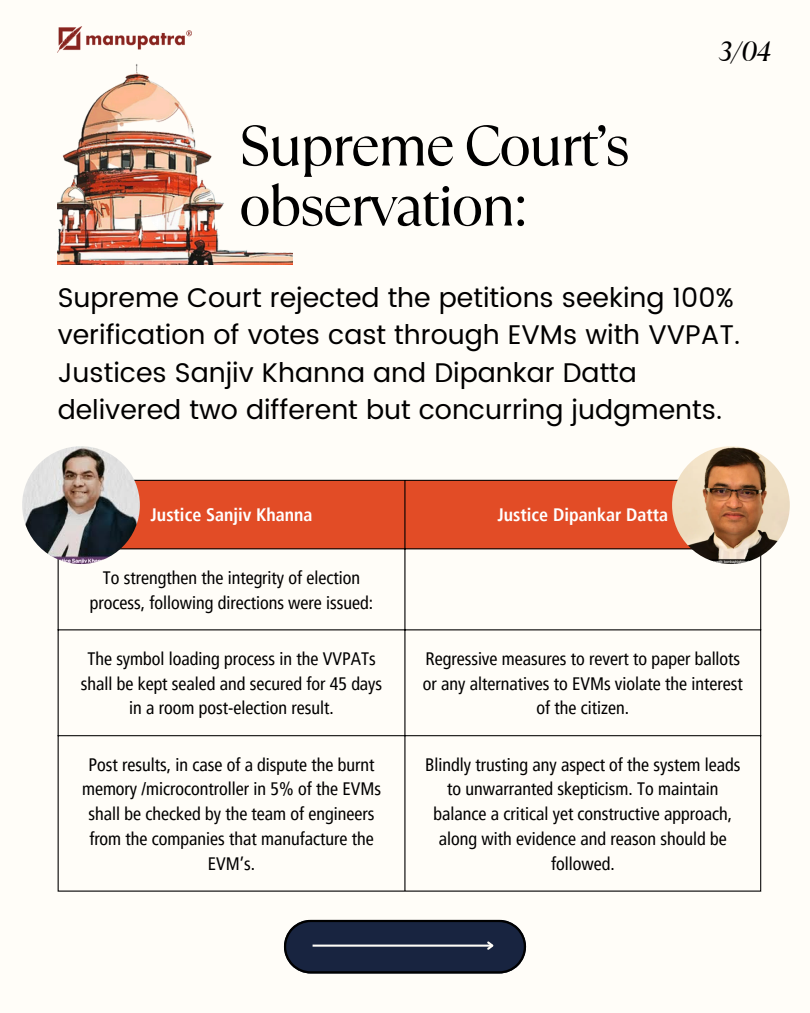
<style>
.page{position:relative;width:810px;height:1013px;background:#fff}
.page>*{position:absolute;margin:0;border:0;box-sizing:border-box;transform-origin:0 0}
.t1{font:56.9px/60px "TT Ramillas";letter-spacing:-.045em;color:#000}
.t2{font:italic 28px "TT Ramillas";color:#000}
.t3{font:27px/37.5px "Poppins";color:#000}
.t4{font:condensed 18px/24.8px "Frutiger LT Pro";color:#000;text-align:center}
.t5{font:700 condensed 18px "Frutiger LT Pro";color:#fff}
</style>
<div class="page">
<div style="left:0;top:0;width:810px;height:1012px;background:#fffdf8"></div>
<svg style="left:284px;top:919px;width:242px;height:54px"></svg>
<img style="left:58px;top:64px;width:234px;height:200px">
<div style="left:122px;top:481px;width:568px;height:67px;background:#e24c26"></div>
<hr style="left:58px;top:480px;width:1px;height:410px;background:#000">
<hr style="left:405px;top:480px;width:1px;height:410px;background:#000">
<hr style="left:760px;top:480px;width:1px;height:410px;background:#000">
<hr style="left:58px;top:480px;width:703px;height:1px;background:#000">
<hr style="left:58px;top:548px;width:703px;height:1px;background:#000">
<hr style="left:58px;top:629px;width:703px;height:1px;background:#000">
<hr style="left:58px;top:735px;width:703px;height:1px;background:#000">
<hr style="left:58px;top:890px;width:703px;height:1px;background:#000">
<img style="left:672px;top:446px;width:118px;height:118px;border-radius:50%">
<img style="left:22px;top:446px;width:118px;height:118px;border-radius:50%">
<img style="left:58px;top:27px;width:133px;height:25px">
<p class="t1" style="left:239px;top:116px;width:393px">Supreme Court’s observation:</p>
<p class="t2" style="left:719px;top:32px;width:54px">3/04</p>
<p class="t3" style="left:58px;top:279px;width:684px">Supreme Court rejected the petitions seeking 100% verification of votes cast through EVMs with VVPAT.<br>Justices Sanjiv Khanna and Dipankar Datta delivered two different but concurring judgments.</p>
<p class="t5" style="left:151px;top:504px;width:163px">Justice Sanjiv Khanna</p>
<p class="t5" style="left:498px;top:504px;width:172px">Justice Dipankar Datta</p>
<p class="t4" style="left:90px;top:565px;width:285px">To strengthen the integrity of election process, following directions were issued:</p>
<p class="t4" style="left:81px;top:646px;width:303px">The symbol loading process in the VVPATs shall be kept sealed and secured for 45 days in a room post-election result.</p>
<p class="t4" style="left:423px;top:646px;width:321px">Regressive measures to revert to paper ballots or any alternatives to EVMs violate the interest of the citizen.</p>
<p class="t4" style="left:82px;top:751px;width:301px">Post results, in case of a dispute the burnt memory /microcontroller in 5% of the EVMs shall be checked by the team of engineers from the companies that manufacture the EVM’s.</p>
<p class="t4" style="left:425px;top:751px;width:317px">Blindly trusting any aspect of the system leads to unwarranted skepticism. To maintain balance a critical yet constructive approach, along with evidence and reason should be followed.</p>
</div>
